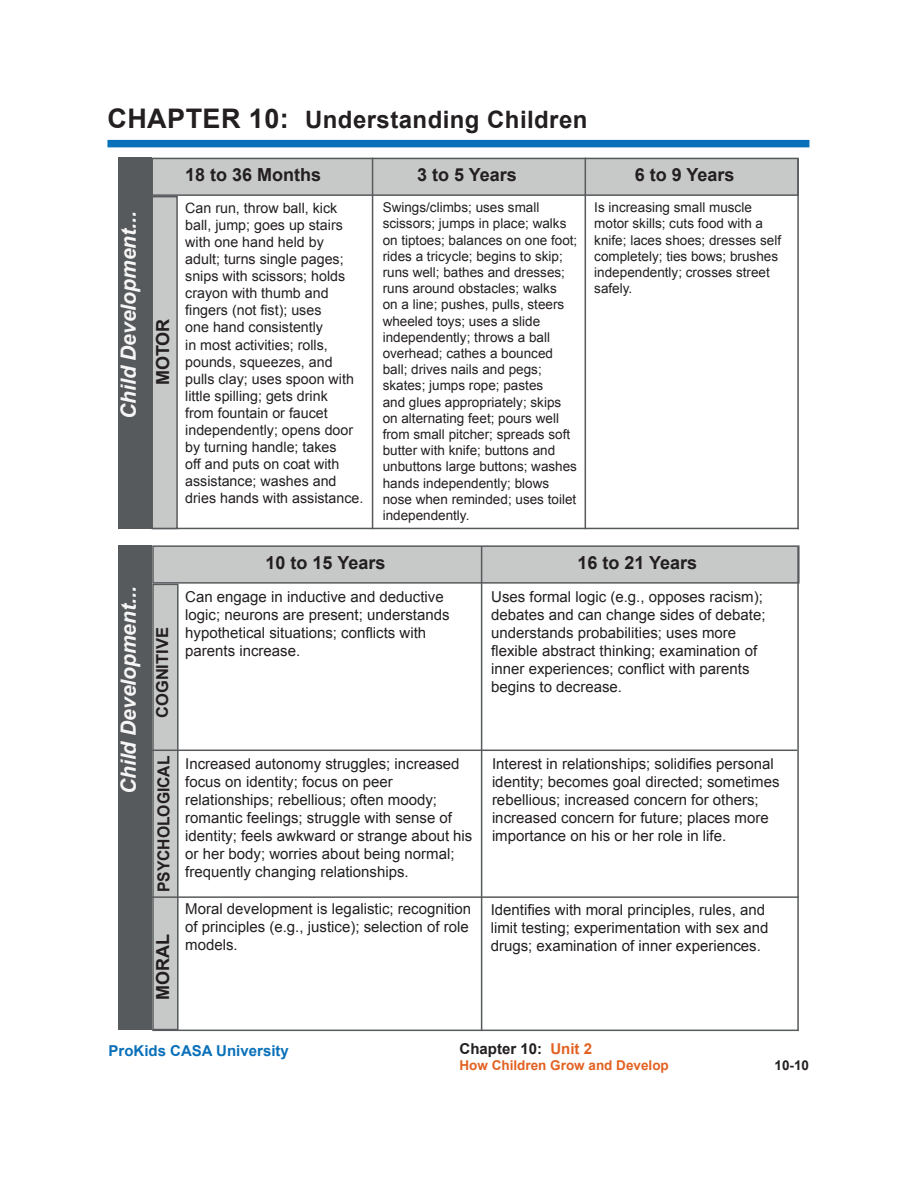
<style>
.page{position:relative;width:918px;height:1188px;background:#fff}
.page>*{position:absolute;margin:0;border:0;box-sizing:border-box;transform-origin:0 0}
.t1{font:700 24px "Arial";letter-spacing:.02em;color:#231f20}
.t2{font:italic 700 21px "Arial";color:#f6f6f6}
.t3{font:700 18px "Arial";color:#231f20}
.t4{font:700 16.5px "Arial";color:#231f20;scale:.95 1}
.t5{font:700 16.5px "Arial";color:#231f20}
.t6{font:15px/18px "Arial";color:#231f20}
.t7{font:700 15px "Arial";color:#0970b9}
.t8{font:700 15px "Arial";color:#231f20}
.t9{font:14.25px/17.1px "Arial";color:#231f20}
.t10{font:13.5px/16.2px "Arial";color:#231f20}
.t11{font:700 13.5px "Arial";color:#e36121}
.t12{font:700 13.5px "Arial";color:#231f20}
.s1{font-size:27px}
.s2{color:#e36121}
</style>
<div class="page">
<div style="left:107px;top:140px;width:702px;height:7px;background:#0970b9"></div>
<div style="left:118px;top:158px;width:33px;height:371px;background:#575a5c"></div>
<div style="left:151px;top:158px;width:648px;height:38px;background:#c7c8c8;border:2px solid #575a5c"></div>
<div style="left:152px;top:545px;width:648px;height:39px;background:#c7c8c8;border:2px solid #575a5c"></div>
<hr style="left:372px;top:158px;width:1px;height:371px;background:#575a5c">
<hr style="left:585px;top:158px;width:1px;height:371px;background:#575a5c">
<hr style="left:152px;top:528px;width:647px;height:1px;background:#575a5c">
<hr style="left:797px;top:159px;width:2px;height:370px;background:#575a5c">
<div style="left:151px;top:196px;width:27px;height:333px;background:#c7c8c8;border:2px solid #575a5c"></div>
<div style="left:118px;top:545px;width:33px;height:485px;background:#575a5c"></div>
<div style="left:152px;top:584px;width:27px;height:446px;background:#c7c8c8;border:2px solid #575a5c"></div>
<hr style="left:481px;top:546px;width:1px;height:485px;background:#575a5c">
<hr style="left:797px;top:546px;width:2px;height:485px;background:#575a5c">
<hr style="left:152px;top:1030px;width:647px;height:1px;background:#575a5c">
<hr style="left:151px;top:750px;width:646px;height:1px;background:#575a5c">
<hr style="left:152px;top:896px;width:647px;height:2px;background:#575a5c">
<h1 class="t1" style="left:107px;top:103px;width:482px"><span class="s1">CHAPTER 10:</span> Understanding Children</h1>
<h2 class="t2" style="left:114px;top:419px;width:209px;rotate:-90deg">Child Development...</h2>
<h2 class="t2" style="left:114px;top:794px;width:209px;rotate:-90deg">Child Development...</h2>
<p class="t3" style="left:151px;top:385px;width:68px;rotate:-90deg">MOTOR</p>
<p class="t5" style="left:151px;top:718px;width:92px;rotate:-90deg">COGNITIVE</p>
<p class="t4" style="left:153px;top:892px;width:145px;rotate:-90deg">PSYCHOLOGICAL</p>
<p class="t3" style="left:151px;top:1000px;width:67px;rotate:-90deg">MORAL</p>
<p class="t3" style="left:185px;top:163px;width:138px">18 to 36 Months</p>
<p class="t3" style="left:417px;top:163px;width:101px">3 to 5 Years</p>
<p class="t3" style="left:635px;top:163px;width:101px">6 to 9 Years</p>
<p class="t9" style="left:185px;top:199px;width:180px">Can run, throw ball, kick ball, jump; goes up stairs with one hand held by<br>adult; turns single pages; snips with scissors; holds crayon with thumb and fingers (not fist); uses<br>one hand consistently<br>in most activities; rolls, pounds, squeezes, and pulls clay; uses spoon with little spilling; gets drink<br>from fountain or faucet independently; opens door by turning handle; takes<br>off and puts on coat with assistance; washes and dries hands with assistance.</p>
<p class="t10" style="left:383px;top:200px;width:196px">Swings/climbs; uses small scissors; jumps in place; walks on tiptoes; balances on one foot; rides a tricycle; begins to skip; runs well; bathes and dresses; runs around obstacles; walks<br>on a line; pushes, pulls, steers wheeled toys; uses a slide independently; throws a ball overhead; cathes a bounced ball; drives nails and pegs; skates; jumps rope; pastes<br>and glues appropriately; skips on alternating feet; pours well from small pitcher; spreads soft butter with knife; buttons and unbuttons large buttons; washes hands independently; blows nose when reminded; uses toilet independently.</p>
<p class="t10" style="left:594px;top:200px;width:188px">Is increasing small muscle motor skills; cuts food with a knife; laces shoes; dresses self completely; ties bows; brushes independently; crosses street safely.</p>
<p class="t3" style="left:266px;top:551px;width:121px">10 to 15 Years</p>
<p class="t3" style="left:577px;top:551px;width:121px">16 to 21 Years</p>
<p class="t6" style="left:185px;top:587px;width:266px">Can engage in inductive and deductive logic; neurons are present; understands hypothetical situations; conflicts with parents increase.</p>
<p class="t6" style="left:491px;top:587px;width:276px">Uses formal logic (e.g., opposes racism); debates and can change sides of debate; understands probabilities; uses more flexible abstract thinking; examination of inner experiences; conflict with parents begins to decrease.</p>
<p class="t6" style="left:185px;top:755px;width:289px">Increased autonomy struggles; increased focus on identity; focus on peer relationships; rebellious; often moody; romantic feelings; struggle with sense of identity; feels awkward or strange about his or her body; worries about being normal; frequently changing relationships.</p>
<p class="t6" style="left:492px;top:755px;width:289px">Interest in relationships; solidifies personal identity; becomes goal directed; sometimes rebellious; increased concern for others; increased concern for future; places more importance on his or her role in life.</p>
<p class="t6" style="left:185px;top:900px;width:287px">Moral development is legalistic; recognition of principles (e.g., justice); selection of role models.</p>
<p class="t6" style="left:491px;top:901px;width:279px">Identifies with moral principles, rules, and limit testing; experimentation with sex and drugs; examination of inner experiences.</p>
<p class="t7" style="left:109px;top:1041px;width:182px">ProKids CASA University</p>
<p class="t8" style="left:460px;top:1039px;width:134px">Chapter 10: <span class="s2">Unit 2</span></p>
<p class="t11" style="left:460px;top:1057px;width:211px">How Children Grow and Develop</p>
<p class="t12" style="left:775px;top:1057px;width:36px">10-10</p>
</div>
